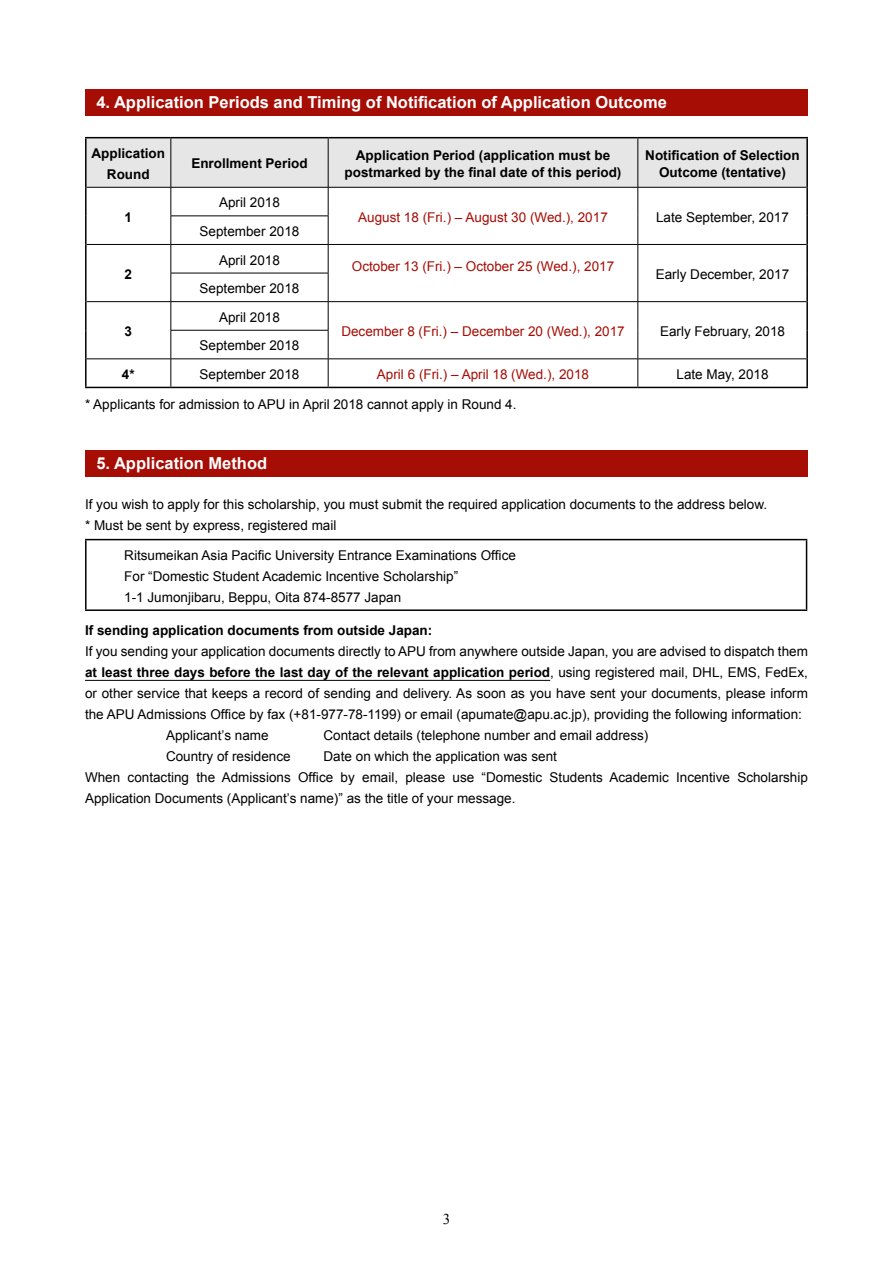
<style>
.page{position:relative;width:893px;height:1263px;background:#fff}
.page>*{position:absolute;margin:0;border:0;box-sizing:border-box;transform-origin:0 0}
.t1{font:700 16.5px "Arial";color:#fff}
.t2{font:15px "Times New Roman";color:#000}
.t3{font:13.5px/21px "Arial";color:#000}
.t4{font:700 13.5px/16.5px "Arial";color:#000;text-align:center}
.t5{font:13.5px "Arial";color:#a50d05}
.s1{font-weight:700}
.s2{font-family:"Koz Min Pro"}
</style>
<div class="page">
<hr style="left:85px;top:680px;width:465px;height:1px;background:#000">
<div style="left:85px;top:89px;width:723px;height:27px;background:#a50d05"></div>
<hr style="left:85px;top:137px;width:86px;height:1px;background:#000">
<hr style="left:85px;top:138px;width:2px;height:49px;background:#000">
<hr style="left:171px;top:137px;width:157px;height:1px;background:#000">
<hr style="left:328px;top:137px;width:310px;height:1px;background:#000">
<hr style="left:638px;top:137px;width:170px;height:1px;background:#000">
<hr style="left:806px;top:138px;width:2px;height:49px;background:#000">
<hr style="left:806px;top:187px;width:2px;height:29px;background:#000">
<hr style="left:806px;top:216px;width:2px;height:28px;background:#000">
<hr style="left:806px;top:244px;width:2px;height:29px;background:#000">
<hr style="left:806px;top:273px;width:2px;height:29px;background:#000">
<hr style="left:806px;top:302px;width:2px;height:28px;background:#000">
<hr style="left:806px;top:330px;width:2px;height:29px;background:#000">
<hr style="left:806px;top:359px;width:2px;height:28px;background:#000">
<hr style="left:171px;top:387px;width:157px;height:1px;background:#000">
<hr style="left:328px;top:387px;width:310px;height:1px;background:#000">
<hr style="left:638px;top:387px;width:170px;height:1px;background:#000">
<svg style="left:86px;top:138px;width:721px;height:249px"></svg>
<hr style="left:85px;top:187px;width:2px;height:29px;background:#000">
<hr style="left:85px;top:216px;width:2px;height:28px;background:#000">
<hr style="left:85px;top:244px;width:2px;height:29px;background:#000">
<hr style="left:85px;top:273px;width:2px;height:29px;background:#000">
<hr style="left:85px;top:302px;width:2px;height:28px;background:#000">
<hr style="left:85px;top:330px;width:2px;height:29px;background:#000">
<hr style="left:85px;top:359px;width:2px;height:28px;background:#000">
<hr style="left:85px;top:387px;width:86px;height:1px;background:#000">
<div style="left:85px;top:451px;width:723px;height:26px;background:#a50d05"></div>
<hr style="left:85px;top:539px;width:722px;height:1px;background:#000">
<hr style="left:85px;top:540px;width:2px;height:69px;background:#000">
<hr style="left:806px;top:540px;width:1px;height:69px;background:#000">
<hr style="left:85px;top:609px;width:722px;height:2px;background:#000">
<p class="t1" style="left:96px;top:91px;width:572px">4. Application Periods and Timing of Notification of Application Outcome</p>
<p class="t4" style="left:92px;top:143px;width:75px;line-height:21px">Application<br>Round</p>
<p class="t4" style="left:191px;top:156px;width:118px">Enrollment Period</p>
<p class="t4" style="left:345px;top:147px;width:278px">Application Period (application must be postmarked by the final date of this period)</p>
<p class="t4" style="left:645px;top:147px;width:156px">Notification of Selection<br>Outcome (tentative)</p>
<p class="t4" style="left:125px;top:209px;width:9px">1</p>
<p class="t3" style="left:219px;top:192px;width:62px">April 2018</p>
<p class="t5" style="left:358px;top:208px;width:251px">August 18 (Fri.) – August 30 (Wed.), 2017</p>
<p class="t3" style="left:656px;top:207px;width:134px">Late September, 2017</p>
<p class="t3" style="left:200px;top:221px;width:101px">September 2018</p>
<p class="t4" style="left:125px;top:266px;width:9px">2</p>
<p class="t4" style="left:125px;top:323px;width:9px">3</p>
<p class="t3" style="left:219px;top:249px;width:62px">April 2018</p>
<p class="t5" style="left:352px;top:257px;width:264px">October 13 (Fri.) – October 25 (Wed.), 2017</p>
<p class="t3" style="left:200px;top:278px;width:101px">September 2018</p>
<p class="t3" style="left:656px;top:264px;width:135px">Early December, 2017</p>
<p class="t3" style="left:219px;top:307px;width:62px">April 2018</p>
<p class="t3" style="left:200px;top:335px;width:101px">September 2018</p>
<p class="t5" style="left:341px;top:322px;width:285px">December 8 (Fri.) – December 20 (Wed.), 2017</p>
<p class="t3" style="left:660px;top:321px;width:127px">Early February, 2018</p>
<p class="t4" style="left:122px;top:366px;width:14px">4*</p>
<p class="t3" style="left:200px;top:364px;width:101px">September 2018</p>
<p class="t5" style="left:377px;top:365px;width:214px">April 6 (Fri.) – April 18 (Wed.), 2018</p>
<p class="t3" style="left:676px;top:364px;width:94px">Late May, 2018</p>
<p class="t3" style="left:85px;top:394px;width:433px">* Applicants for admission to APU in April 2018 cannot apply in Round 4.</p>
<p class="t1" style="left:96px;top:452px;width:172px">5. Application Method</p>
<p class="t3" style="left:85px;top:494px;width:684px">If you wish to apply for this scholarship, you must submit the required application documents to the address below. * Must be sent by express, registered mail</p>
<p class="t3" style="left:124px;top:545px;width:393px">Ritsumeikan Asia Pacific University Entrance Examinations Office<br>For “Domestic Student Academic Incentive Scholarship”<br>1-1 Jumonjibaru, Beppu, Oita 874-8577 Japan</p>
<p class="t4" style="left:85px;top:623px;width:349px">If sending application documents from outside Japan:</p>
<p class="t3" style="left:85px;top:641px;width:724px">If you sending your application documents directly to APU from anywhere outside Japan, you are advised to dispatch them <span class="s1">at least three days before the last day of the relevant application period</span>, using registered mail, DHL, EMS, FedEx, or other service that keeps a record of sending and delivery. As soon as you have sent your documents, please inform the APU Admissions Office by fax (+81-977-78-1199) or email (apumate@apu.ac.jp), providing the following information:<span class="s2">　　　　　　</span>Applicant’s name</p>
<p class="t3" style="left:324px;top:725px;width:326px">Contact details (telephone number and email address)</p>
<p class="t3" style="left:85px;top:746px;width:207px"><span class="s2">　　　　　　</span>Country of residence</p>
<p class="t3" style="left:85px;top:746px;width:724px;text-indent:239px">Date on which the application was sent<br>When contacting the Admissions Office by email, please use “Domestic Students Academic Incentive Scholarship<br>Application Documents (Applicant’s name)” as the title of your message.</p>
<p class="t2" style="left:443px;top:1209px;width:9px">3</p>
</div>
